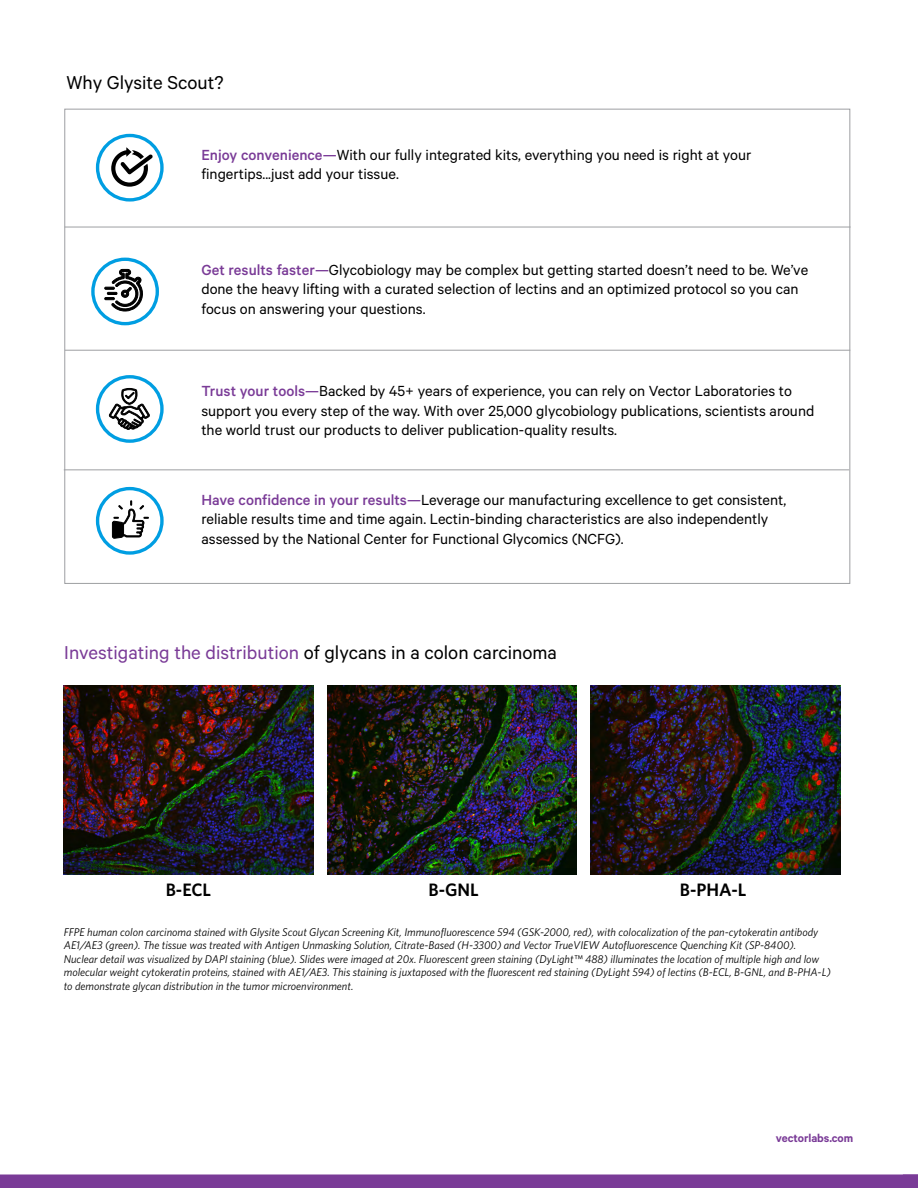
<style>
.page{position:relative;width:918px;height:1188px;background:#fff}
.page>*{position:absolute;margin:0;border:0;box-sizing:border-box;transform-origin:0 0}
.t1{font:21px "Calibre";color:#7a3b97}
.t2{font:21px "Calibre";color:#000}
.t3{font:600 18px "Whitney";color:#000}
.t4{font:16.5px/19.5px "Calibre";color:#000}
.t5{font:600 12.75px "Calibre";letter-spacing:-.005em;color:#7a3b97}
.t6{font:italic 11.25px/13.5px "Whitney";color:#000}
.s1{font-weight:500;color:#7a3b97}
.s2{color:#000}
</style>
<div class="page">
<div style="left:0;top:1174px;width:918px;height:14px;background:#7a3b97"></div>
<hr style="left:65px;top:350px;width:785px;height:1px;background:#9d9fa2">
<hr style="left:64px;top:470px;width:785px;height:1px;background:#9d9fa2">
<svg style="left:111px;top:147px;width:42px;height:40px"></svg>
<div style="left:96px;top:134px;width:68px;height:68px;border:3px solid #009ee2;border-radius:50%"></div>
<div style="left:96px;top:375px;width:68px;height:68px;border:3px solid #009ee2;border-radius:50%"></div>
<div style="left:91px;top:258px;width:68px;height:67px;border:3px solid #009ee2;border-radius:50%"></div>
<svg style="left:104px;top:269px;width:39px;height:42px"></svg>
<svg style="left:108px;top:383px;width:43px;height:47px"></svg>
<div style="left:96px;top:487px;width:68px;height:68px;border:3px solid #009ee2;border-radius:50%"></div>
<svg style="left:112px;top:500px;width:37px;height:39px"></svg>
<hr style="left:65px;top:227px;width:786px;height:1px;background:#9d9fa2">
<img style="left:64px;top:685px;width:249px;height:189px">
<img style="left:327px;top:685px;width:250px;height:189px">
<img style="left:591px;top:685px;width:249px;height:189px">
<p class="t2" style="left:66px;top:70px;width:159px">Why Glysite Scout?</p>
<p class="t4" style="left:201px;top:144px;width:552px"><span class="s1">Enjoy convenience—</span>With our fully integrated kits, everything you need is right at your fingertips...just add your tissue.</p>
<p class="t4" style="left:201px;top:259px;width:608px"><span class="s1">Get results faster—</span>Glycobiology may be complex but getting started doesn’t need to be. We’ve done the heavy lifting with a curated selection of lectins and an optimized protocol so you can focus on answering your questions.</p>
<p class="t4" style="left:201px;top:381px;width:614px"><span class="s1">Trust your tools—</span>Backed by 45+ years of experience, you can rely on Vector Laboratories to support you every step of the way. With over 25,000 glycobiology publications, scientists around the world trust our products to deliver publication-quality results.</p>
<p class="t4" style="left:201px;top:489px;width:587px"><span class="s1">Have confidence in your results—</span>Leverage our manufacturing excellence to get consistent, reliable results time and time again. Lectin-binding characteristics are also independently assessed by the National Center for Functional Glycomics (NCFG).</p>
<p class="t1" style="left:64px;top:640px;width:494px">Investigating the distribution <span class="s2">of glycans in a colon carcinoma</span></p>
<p class="t3" style="left:166px;top:878px;width:47px">B-ECL</p>
<p class="t3" style="left:429px;top:878px;width:52px">B-GNL</p>
<p class="t3" style="left:680px;top:878px;width:68px">B-PHA-L</p>
<p class="t6" style="left:64px;top:925px;width:769px">FFPE human colon carcinoma stained with Glysite Scout Glycan Screening Kit, Immunofluorescence 594 (GSK-2000, red), with colocalization of the pan-cytokeratin antibody AE1/AE3 (green). The tissue was treated with Antigen Unmasking Solution, Citrate-Based (H-3300) and Vector TrueVIEW Autofluorescence Quenching Kit (SP-8400).<br>Nuclear detail was visualized by DAPI staining (blue). Slides were imaged at 20x. Fluorescent green staining (DyLight™ 488) illuminates the location of multiple high and low molecular weight cytokeratin proteins, stained with AE1/AE3. This staining is juxtaposed with the fluorescent red staining (DyLight 594) of lectins (B-ECL, B-GNL, and B-PHA-L) to demonstrate glycan distribution in the tumor microenvironment.</p>
<p class="t5" style="left:776px;top:1130px;width:79px">vectorlabs.com</p>
</div>
